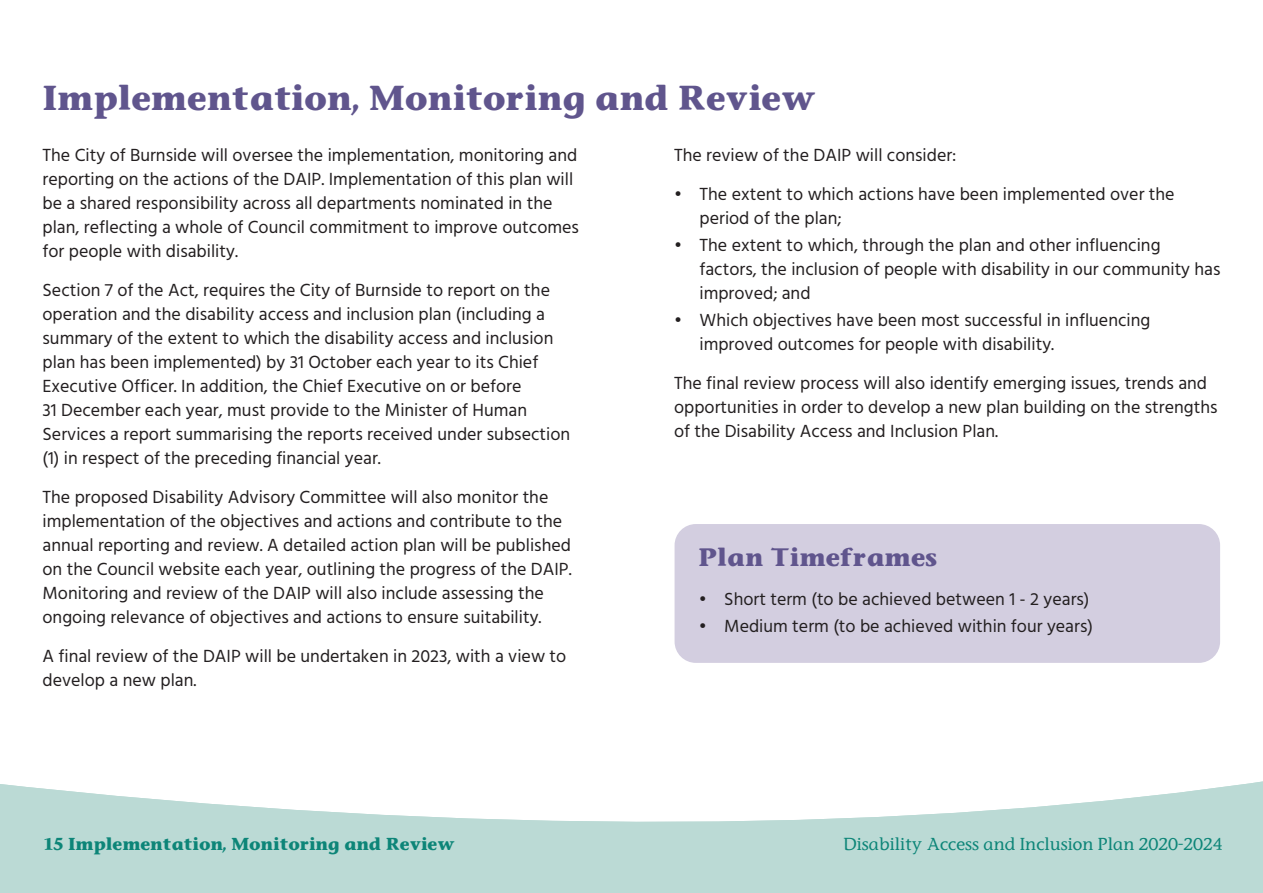
<style>
.page{position:relative;width:1263px;height:893px;background:#fff}
.page>*{position:absolute;margin:0;border:0;box-sizing:border-box;transform-origin:0 0}
.t1{font:700 33px "Stone Inf";color:#60558d}
.t2{font:700 24px "Stone Inf";color:#60558d}
.t3{font:18px/24px "Hind";color:#231f20}
.t4{font:500 16.5px "Stone Inf";color:#0d8578}
.t5{font:700 16.5px "Stone Inf";color:#0d8578}
</style>
<div class="page">
<svg style="left:0;top:781px;width:1263px;height:112px;fill:#bbdad5"></svg>
<div style="left:674px;top:524px;width:546px;height:139px;background:#d3cee0;border-radius:21px"></div>
<h1 class="t1" style="left:43px;top:77px;width:775px">Implementation, Monitoring and Review</h1>
<p class="t3" style="left:43px;top:144px;width:538px">The City of Burnside will oversee the implementation, monitoring and reporting on the actions of the DAIP. Implementation of this plan will be a shared responsibility across all departments nominated in the plan, reflecting a whole of Council commitment to improve outcomes for people with disability.</p>
<p class="t3" style="left:43px;top:279px;width:529px">Section 7 of the Act, requires the City of Burnside to report on the operation and the disability access and inclusion plan (including a summary of the extent to which the disability access and inclusion plan has been implemented) by 31 October each year to its Chief Executive Officer. In addition, the Chief Executive on or before<br>31 December each year, must provide to the Minister of Human Services a report summarising the reports received under subsection (1) in respect of the preceding financial year.</p>
<p class="t3" style="left:43px;top:486px;width:531px">The proposed Disability Advisory Committee will also monitor the implementation of the objectives and actions and contribute to the annual reporting and review. A detailed action plan will be published on the Council website each year, outlining the progress of the DAIP.<br>Monitoring and review of the DAIP will also include assessing the ongoing relevance of objectives and actions to ensure suitability.</p>
<p class="t3" style="left:43px;top:645px;width:525px">A final review of the DAIP will be undertaken in 2023, with a view to develop a new plan.</p>
<p class="t3" style="left:674px;top:144px;width:284px">The review of the DAIP will consider:</p>
<p class="t3" style="left:699px;top:183px;width:477px;text-indent:-25px">• The extent to which actions have been implemented over the period of the plan;</p>
<p class="t3" style="left:699px;top:234px;width:522px;text-indent:-25px">• The extent to which, through the plan and other influencing factors, the inclusion of people with disability in our community has improved; and</p>
<p class="t3" style="left:699px;top:309px;width:452px;text-indent:-25px">• Which objectives have been most successful in influencing improved outcomes for people with disability.</p>
<p class="t3" style="left:674px;top:372px;width:545px">The final review process will also identify emerging issues, trends and opportunities in order to develop a new plan building on the strengths of the Disability Access and Inclusion Plan.</p>
<h2 class="t2" style="left:699px;top:542px;width:240px">Plan Timeframes</h2>
<p class="t3" style="left:699px;top:588px;width:392px">• Short term (to be achieved between 1 - 2 years)</p>
<p class="t3" style="left:699px;top:615px;width:396px">• Medium term (to be achieved within four years)</p>
<p class="t5" style="left:44px;top:833px;width:412px">15 Implementation, Monitoring and Review</p>
<p class="t4" style="left:843px;top:834px;width:381px">Disability Access and Inclusion Plan 2020-2024</p>
</div>
